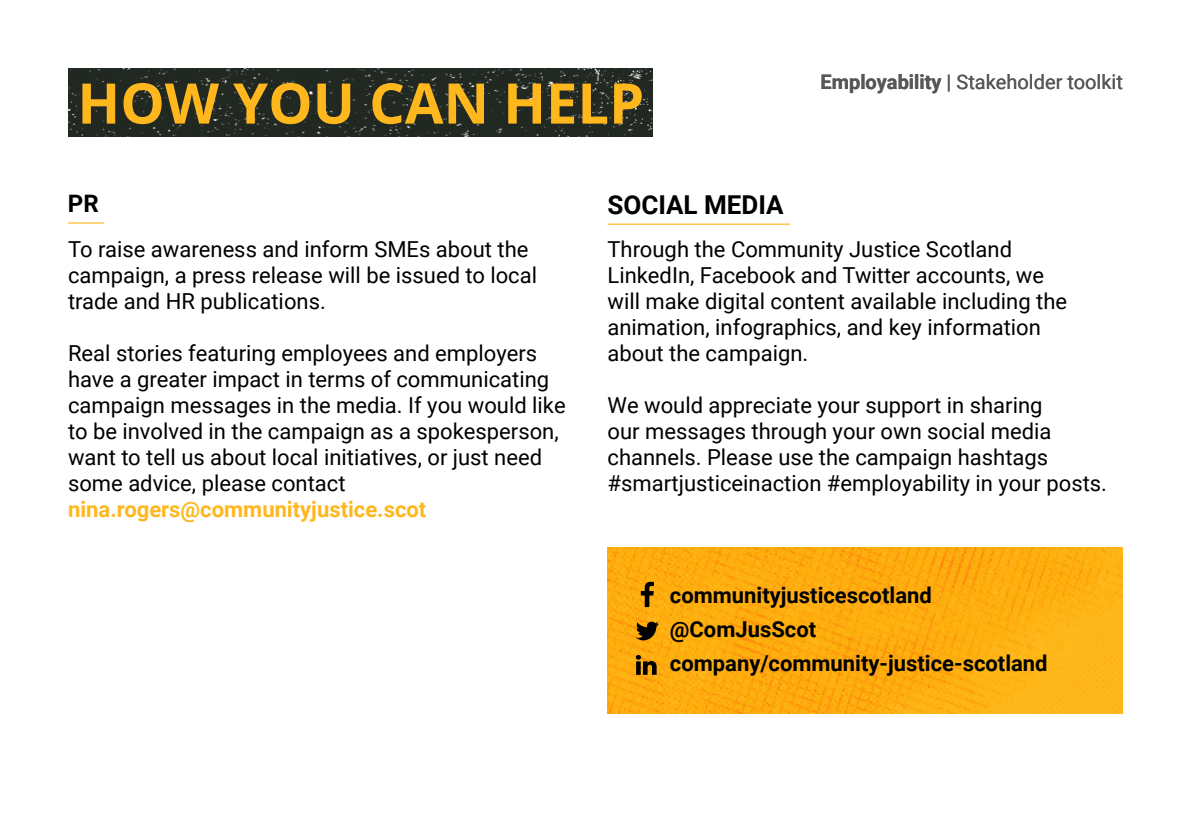
<style>
.page{position:relative;width:1191px;height:840px;background:#fff}
.page>*{position:absolute;margin:0;border:0;box-sizing:border-box;transform-origin:0 0}
.t1{font:700 56px "Open Sans";color:#ffb71e}
.t2{font:700 26px "Roboto";color:#000}
.t3{font:700 24px "Roboto";color:#000}
.t4{font:22px/26px "Roboto";color:#000}
.t5{font:700 22px/34px "Roboto";color:#000}
.t6{font:700 22px "Roboto";color:#ffb71e}
.t7{font:20px "Roboto";color:#575756}
.s1{font-weight:700}
</style>
<div class="page">
<img style="left:607px;top:547px;width:516px;height:165px">
<img style="left:68px;top:68px;width:584px;height:68px">
<hr style="left:68px;top:222px;width:36px;height:1px;background:#ffb71e">
<hr style="left:607px;top:223px;width:183px;height:1px;background:#ffb71e">
<svg style="left:636px;top:621px;width:23px;height:19px"></svg>
<svg style="left:641px;top:581px;width:13px;height:25px"></svg>
<svg style="left:636px;top:654px;width:20px;height:20px"></svg>
<h1 class="t1" style="left:77px;top:64px;width:568px">HOW YOU CAN HELP</h1>
<p class="t3" style="left:68px;top:186px;width:32px">PR</p>
<p class="t2" style="left:607px;top:186px;width:177px">SOCIAL MEDIA</p>
<p class="t7" style="left:820px;top:68px;width:304px"><span class="s1">Employability</span> | Stakeholder toolkit</p>
<p class="t4" style="left:68px;top:235px;width:470px">To raise awareness and inform SMEs about the campaign, a press release will be issued to local trade and HR publications.</p>
<p class="t4" style="left:68px;top:339px;width:499px">Real stories featuring employees and employers have a greater impact in terms of communicating campaign messages in the media. If you would like to be involved in the campaign as a spokesperson, want to tell us about local initiatives, or just need some advice, please contact</p>
<p class="t6" style="left:68px;top:493px;width:360px">nina.rogers@communityjustice.scot</p>
<p class="t4" style="left:607px;top:235px;width:461px">Through the Community Justice Scotland LinkedIn, Facebook and Twitter accounts, we will make digital content available including the animation, infographics, and key information about the campaign.</p>
<p class="t4" style="left:607px;top:391px;width:501px">We would appreciate your support in sharing<br>our messages through your own social media channels. Please use the campaign hashtags #smartjusticeinaction #employability in your posts.</p>
<p class="t5" style="left:670px;top:577px;width:379px">communityjusticescotland @ComJusScot company/community-justice-scotland</p>
</div>
